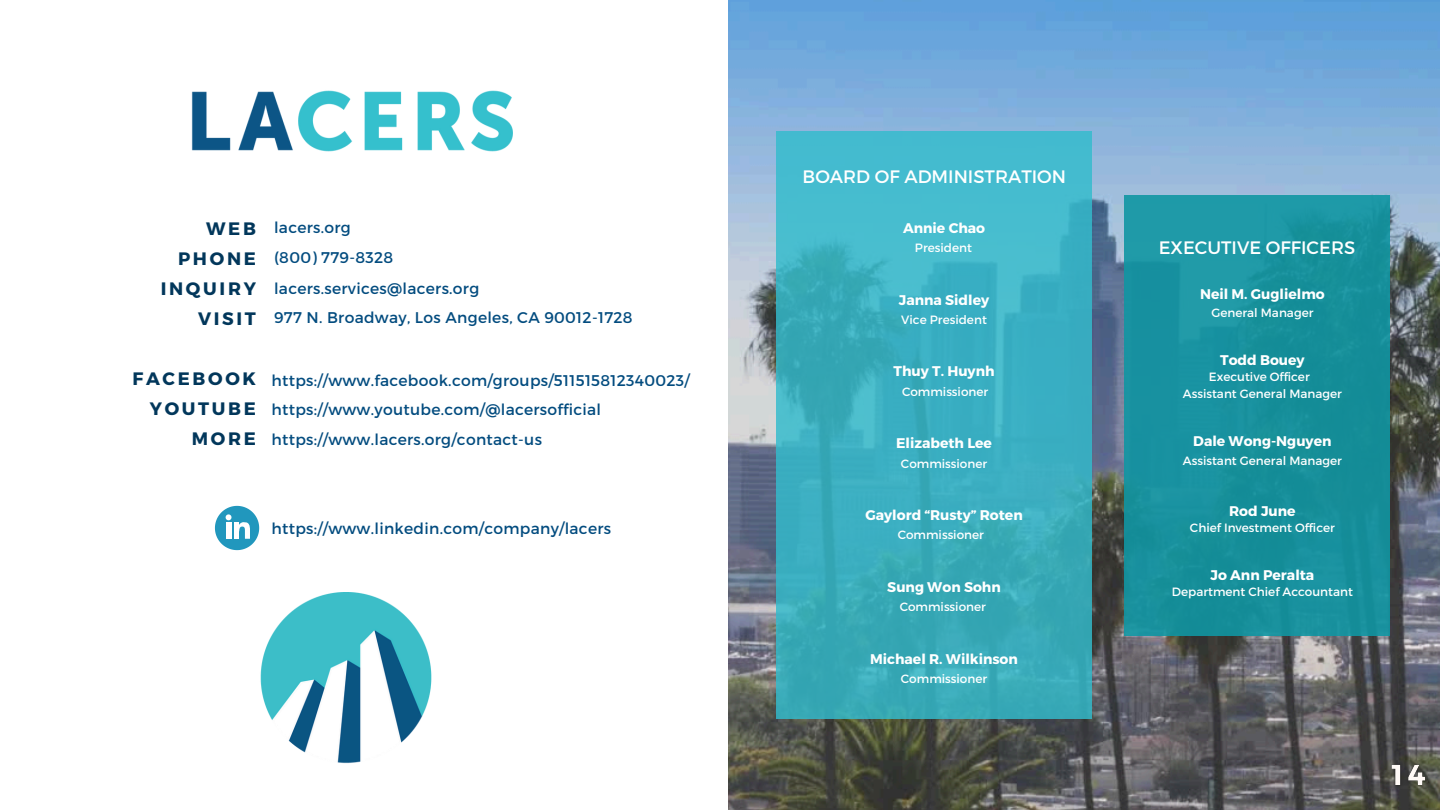
<style>
.page{position:relative;width:1440px;height:810px;background:#fff}
.page>*{position:absolute;margin:0;border:0;box-sizing:border-box;transform-origin:0 0}
.t1{font:700 18px/30px "Montserrat";letter-spacing:.15em;color:#02375b;text-align:right}
.t2{font:18px "Montserrat";color:#fff}
.t3{font:15.5px "Montserrat";letter-spacing:.02em;color:#034c7f}
.t4{font:700 14px "Montserrat";color:#fff}
.t5{font:12px "Montserrat";color:#fff}
</style>
<div class="page">
<img style="left:260px;top:593px;width:172px;height:171px">
<img style="left:191px;top:90px;width:321px;height:62px">
<img style="left:728px;top:0;width:712px;height:810px">
<div style="left:1124px;top:195px;width:266px;height:441px;background:#17909d"></div>
<svg style="left:215px;top:506px;width:44px;height:44px"></svg>
<svg style="left:777px;top:131px;width:315px;height:588px;background:#3cafc0"></svg>
<img style="left:1385px;top:757px;width:48px;height:36px">
<p class="t1" style="left:161px;top:213px;width:97px">WEB<br>PHONE<br>INQUIRY<br>VISIT</p>
<h4 class="t3" style="left:274px;top:217px;width:78px">lacers.org</h4>
<h3 class="t3" style="left:274px;top:248px;width:121px">(800) 779-8328</h3>
<h4 class="t3" style="left:274px;top:278px;width:207px">lacers.services@lacers.org</h4>
<p class="t3" style="left:274px;top:308px;width:360px">977 N. Broadway, Los Angeles, CA 90012-1728</p>
<p class="t1" style="left:132px;top:363px;width:125px">FACEBOOK<br>YOUTUBE<br>MORE</p>
<p class="t3" style="left:272px;top:371px;width:420px">https://www.facebook.com/groups/511515812340023/</p>
<h4 class="t3" style="left:272px;top:400px;width:331px">https://www.youtube.com/@lacersofficial</h4>
<h4 class="t3" style="left:272px;top:429px;width:272px">https://www.lacers.org/contact-us</h4>
<p class="t3" style="left:272px;top:518px;width:341px">https://www.linkedin.com/company/lacers</p>
<p class="t2" style="left:803px;top:165px;width:265px">BOARD OF ADMINISTRATION</p>
<h4 class="t4" style="left:903px;top:219px;width:84px">Annie Chao</h4>
<p class="t5" style="left:915px;top:240px;width:58px">President</p>
<h4 class="t4" style="left:899px;top:291px;width:92px">Janna Sidley</h4>
<p class="t5" style="left:901px;top:312px;width:87px">Vice President</p>
<p class="t4" style="left:894px;top:362px;width:103px">Thuy T. Huynh</p>
<p class="t5" style="left:902px;top:384px;width:88px">Commissioner</p>
<h3 class="t4" style="left:896px;top:434px;width:97px">Elizabeth Lee</h3>
<h4 class="t5" style="left:901px;top:456px;width:88px">Commissioner</h4>
<p class="t4" style="left:865px;top:506px;width:159px">Gaylord “Rusty” Roten</p>
<h4 class="t5" style="left:898px;top:527px;width:88px">Commissioner</h4>
<h4 class="t4" style="left:887px;top:578px;width:115px">Sung Won Sohn</h4>
<p class="t5" style="left:900px;top:599px;width:88px">Commissioner</p>
<p class="t4" style="left:870px;top:649px;width:149px">Michael R. Wilkinson</p>
<h4 class="t5" style="left:901px;top:671px;width:88px">Commissioner</h4>
<p class="t2" style="left:1159px;top:236px;width:198px">EXECUTIVE OFFICERS</p>
<h2 class="t4" style="left:1200px;top:285px;width:126px">Neil M. Guglielmo</h2>
<h2 class="t5" style="left:1211px;top:305px;width:104px">General Manager</h2>
<h5 class="t4" style="left:1220px;top:351px;width:86px">Todd Bouey</h5>
<h5 class="t5" style="left:1209px;top:369px;width:102px">Executive Officer</h5>
<h5 class="t5" style="left:1183px;top:386px;width:161px">Assistant General Manager</h5>
<h5 class="t4" style="left:1193px;top:432px;width:140px">Dale Wong-Nguyen</h5>
<h5 class="t5" style="left:1183px;top:453px;width:161px">Assistant General Manager</h5>
<h5 class="t4" style="left:1229px;top:502px;width:68px">Rod June</h5>
<h5 class="t5" style="left:1190px;top:520px;width:146px">Chief Investment Officer</h5>
<p class="t4" style="left:1211px;top:566px;width:105px">Jo Ann Peralta</p>
<h5 class="t5" style="left:1172px;top:584px;width:183px">Department Chief Accountant</h5>
</div>
